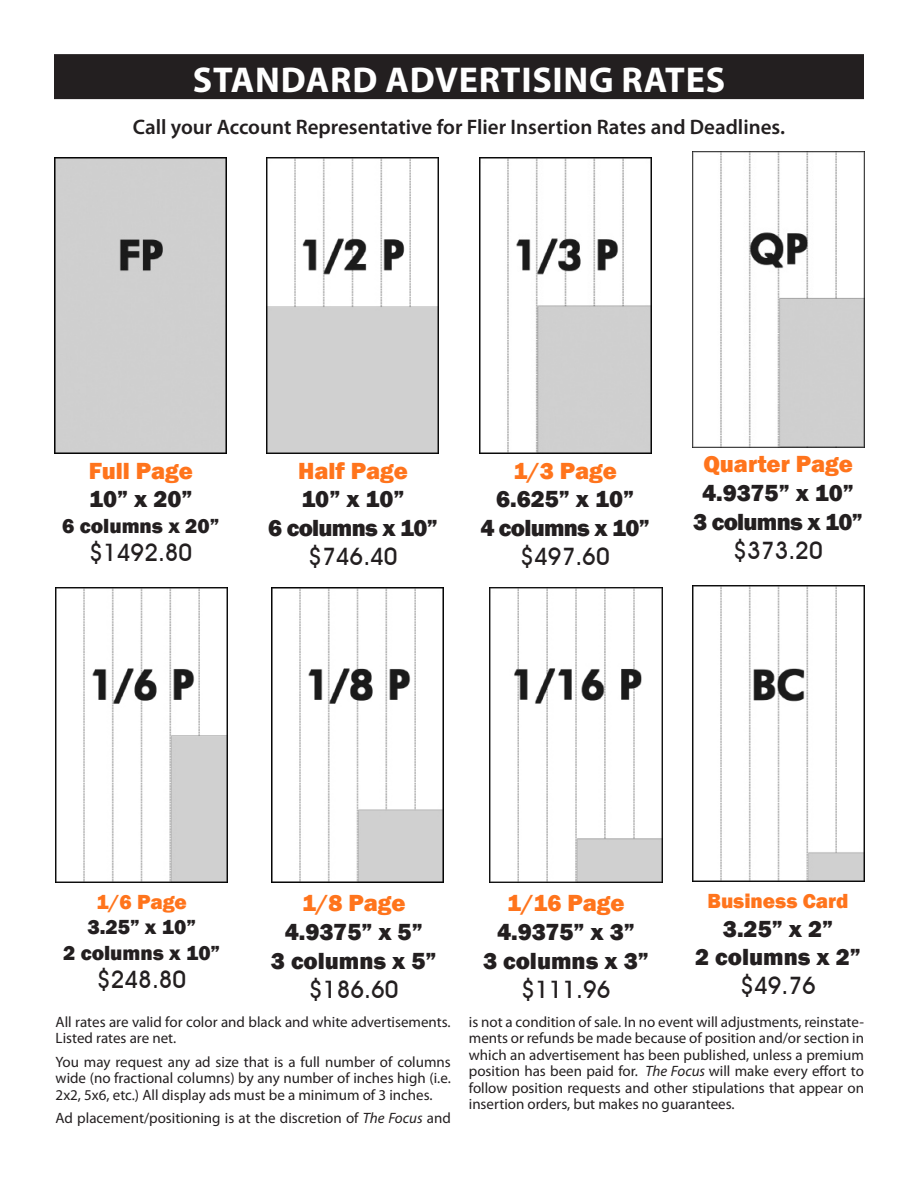
<style>
.page{position:relative;width:918px;height:1188px;background:#fff}
.page>*{position:absolute;margin:0;border:0;box-sizing:border-box;transform-origin:0 0}
.t1{font:700 36px "Myriad Pro";letter-spacing:.02em;color:#fff}
.t2{font:800 24px/28.8px "Franklin Gothic";letter-spacing:-.005em;color:#231f20;text-align:center}
.t3{font:800 24px/28.8px "Franklin Gothic";letter-spacing:-.03em;color:#231f20;text-align:center}
.t4{font:500 24px "Avant Garde IT Cby BT";color:#231f20}
.t5{font:800 24px "Franklin Gothic";color:#ff741c}
.t6{font:600 21px "Myriad Pro";color:#231f20}
.t7{font:800 21px/25.2px "Franklin Gothic";color:#231f20;text-align:center}
.t8{font:800 21px "Franklin Gothic";color:#ff741c}
.t9{font:15px/16.5px "Myriad Pro";color:#231f20;text-align:justify}
.s1{font-style:italic}
</style>
<div class="page">
<div style="left:54px;top:54px;width:810px;height:45px;background:#231f20"></div>
<div style="left:54px;top:158px;width:172px;height:295px;background:#cfcfcf"></div>
<img style="left:267px;top:158px;width:172px;height:295px">
<img style="left:479px;top:158px;width:172px;height:296px">
<img style="left:56px;top:587px;width:172px;height:296px">
<img style="left:272px;top:587px;width:172px;height:296px">
<img style="left:490px;top:587px;width:172px;height:296px">
<img style="left:692px;top:151px;width:172px;height:296px">
<img style="left:692px;top:585px;width:172px;height:296px">
<h1 class="t1" style="left:193px;top:56px;width:534px">STANDARD ADVERTISING RATES</h1>
<h3 class="t6" style="left:133px;top:114px;width:654px">Call your Account Representative for Flier Insertion Rates and Deadlines.</h3>
<h2 class="t5" style="left:89px;top:455px;width:106px">Full Page</h2>
<h2 class="t2" style="left:89px;top:485px;width:105px">10” x 20”</h2>
<h3 class="t7" style="left:62px;top:513px;width:159px">6 columns x 20”</h3>
<h2 class="t4" style="left:89px;top:538px;width:104px">$1492.80</h2>
<h2 class="t5" style="left:298px;top:455px;width:111px">Half Page</h2>
<h2 class="t3" style="left:268px;top:485px;width:171px">10” x 10”<br>6 columns x 10”</h2>
<h2 class="t4" style="left:308px;top:542px;width:91px">$746.40</h2>
<h2 class="t5" style="left:513px;top:455px;width:105px">1/3 Page</h2>
<h2 class="t3" style="left:480px;top:485px;width:171px">6.625” x 10”<br>4 columns x 10”</h2>
<h2 class="t4" style="left:521px;top:542px;width:91px">$497.60</h2>
<h2 class="t5" style="left:703px;top:449px;width:151px">Quarter Page</h2>
<h2 class="t3" style="left:693px;top:479px;width:171px">4.9375” x 10”<br>3 columns x 10”</h2>
<h2 class="t4" style="left:734px;top:536px;width:91px">$373.20</h2>
<h3 class="t8" style="left:96px;top:889px;width:92px">1/6 Page</h3>
<h3 class="t7" style="left:63px;top:915px;width:159px">3.25” x 10”<br>2 columns x 10”</h3>
<h2 class="t4" style="left:97px;top:965px;width:91px">$248.80</h2>
<h2 class="t5" style="left:302px;top:888px;width:105px">1/8 Page</h2>
<h2 class="t2" style="left:271px;top:918px;width:167px">4.9375” x 5”<br>3 columns x 5”</h2>
<h2 class="t4" style="left:309px;top:975px;width:91px">$186.60</h2>
<p class="t9" style="left:56px;top:1013px;width:397px">All rates are valid for color and black and white advertisements.<br>Listed rates are net.</p>
<p class="t9" style="left:56px;top:1053px;width:397px">You may request any ad size that is a full number of columns wide (no fractional columns) by any number of inches high (i.e.<br>2x2, 5x6, etc.) All display ads must be a minimum of 3 inches.</p>
<p class="t9" style="left:56px;top:1109px;width:397px">Ad placement/positioning is at the discretion of <span class="s1">The Focus</span> and</p>
<h2 class="t5" style="left:507px;top:888px;width:119px">1/16 Page</h2>
<h2 class="t2" style="left:483px;top:918px;width:167px">4.9375” x 3”<br>3 columns x 3”</h2>
<h2 class="t4" style="left:521px;top:975px;width:91px">$111.96</h2>
<h3 class="t8" style="left:708px;top:887px;width:143px">Business Card</h3>
<h2 class="t2" style="left:695px;top:914px;width:167px">3.25” x 2”<br>2 columns x 2”</h2>
<h2 class="t4" style="left:740px;top:971px;width:77px">$49.76</h2>
<p class="t9" style="left:469px;top:1013px;width:397px">is not a condition of sale. In no event will adjustments, reinstate&shy;ments or refunds be made because of position and/or section in which an advertisement has been published, unless a premium position has been paid for. <span class="s1">The Focus</span> will make every effort to follow position requests and other stipulations that appear on insertion orders, but makes no guarantees.</p>
</div>
